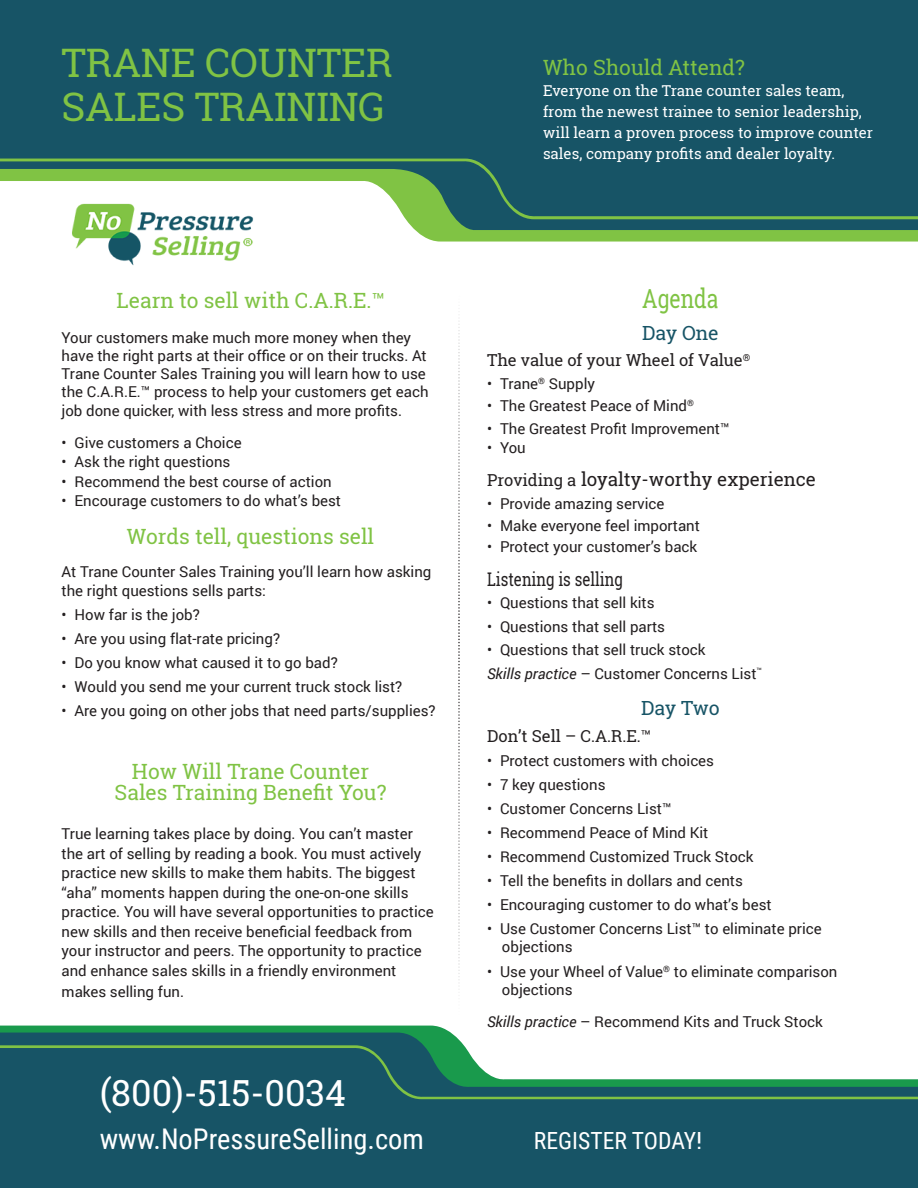
<style>
.page{position:relative;width:918px;height:1188px;background:#fff}
.page>*{position:absolute;margin:0;border:0;box-sizing:border-box;transform-origin:0 0}
.t1{font:39.3px "Roboto Slab";letter-spacing:-.005em;color:#80c344}
.t2{font:36px "Roboto Slab";color:#fff}
.t3{font:28.5px "Roboto Condensed";color:#fff}
.t4{font:26.25px "Roboto Slab";color:#80c344;scale:.8 1}
.t5{font:23.7px "Roboto Condensed";color:#fff}
.t6{font:21px/21px "Roboto Slab";color:#80c344;text-align:center}
.t7{font:19.5px "Roboto Slab";letter-spacing:-.005em;color:#175466}
.t8{font:18.75px "Roboto Slab";color:#231f20}
.t9{font:18.75px "Roboto Slab";color:#231f20;scale:.8 1}
.t10{font:16.5px "Roboto Slab";color:#231f20}
.t11{font:15px/19.5px "Roboto";color:#231f20}
.t12{font:15px/21px "Roboto Slab";color:#fff}
.s1{font-size:16.5px}
.s2{font-style:italic}
.s3{font-family:"Roboto Slab"}
</style>
<div class="page">
<div style="left:0;top:0;width:918px;height:159px;background:#175466"></div>
<svg style="left:405px;top:219px;width:513px;height:23px;background:#59975a"></svg>
<svg style="left:0;top:159px;width:918px;height:60px;fill:#175466"></svg>
<svg style="left:458px;top:324px;width:2px;height:656px"></svg>
<svg style="left:0;top:1026px;width:451px;height:7px;background:#1b974f"></svg>
<svg style="left:0;top:1033px;width:918px;height:155px;background:#245e6e"></svg>
<svg style="left:0;top:1045px;width:918px;height:54px;fill:#175466"></svg>
<img style="left:54px;top:185px;width:213px;height:80px">
<p class="t1" style="left:62px;top:36px;width:333px">TRANE COUNTER</p>
<p class="t1" style="left:62px;top:80px;width:325px">SALES TRAINING</p>
<p class="t6" style="left:117px;top:290px;width:269px">Learn to sell with C.A.R.E.™</p>
<p class="t11" style="left:62px;top:328px;width:368px;line-height:18px">Your customers make much more money when they have the right parts at their office or on their trucks. At Trane Counter Sales Training you will learn how to use the C.A.R.E.™ process to help your customers get each</p>
<p class="t11" style="left:62px;top:401px;width:342px">job done quicker, with less stress and more profits.</p>
<p class="t11" style="left:62px;top:432px;width:182px">• Give customers a Choice</p>
<p class="t11" style="left:62px;top:452px;width:170px">• Ask the right questions</p>
<p class="t11" style="left:62px;top:471px;width:272px">• Recommend the best course of action</p>
<p class="t11" style="left:62px;top:491px;width:281px">• Encourage customers to do what’s best</p>
<p class="t6" style="left:127px;top:525px;width:249px">Words tell, questions sell</p>
<p class="t11" style="left:62px;top:561px;width:371px">At Trane Counter Sales Training you’ll learn how asking the right questions sells parts:</p>
<p class="t11" style="left:62px;top:605px;width:140px">• How far is the job?</p>
<p class="t11" style="left:62px;top:629px;width:220px">• Are you using flat-rate pricing?</p>
<p class="t11" style="left:62px;top:653px;width:278px">• Do you know what caused it to go bad?</p>
<p class="t11" style="left:62px;top:677px;width:342px">• Would you send me your current truck stock list?</p>
<p class="t11" style="left:62px;top:701px;width:376px">• Are you going on other jobs that need parts/supplies?</p>
<p class="t6" style="left:115px;top:761px;width:273px">How Will Trane Counter<br>Sales Training Benefit You?</p>
<p class="t11" style="left:62px;top:824px;width:374px">True learning takes place by doing. You can’t master the art of selling by reading a book. You must actively practice new skills to make them habits. The biggest “aha” moments happen during the one-on-one skills practice. You will have several opportunities to practice new skills and then receive beneficial feedback from your instructor and peers. The opportunity to practice and enhance sales skills in a friendly environment</p>
<p class="t11" style="left:62px;top:981px;width:124px">makes selling fun.</p>
<p class="t2" style="left:100px;top:1069px;width:248px">(800)-515-0034</p>
<p class="t3" style="left:100px;top:1119px;width:326px">www.NoPressureSelling.com</p>
<p class="t6" style="left:543px;top:56px;width:203px">Who Should Attend?</p>
<p class="t12" style="left:543px;top:79px;width:332px">Everyone on the Trane counter sales team, from the newest trainee to senior leadership, will learn a proven process to improve counter sales, company profits and dealer loyalty.</p>
<p class="t4" style="left:642px;top:280px;width:97px">Agenda</p>
<p class="t7" style="left:642px;top:320px;width:78px">Day One</p>
<p class="t10" style="left:487px;top:349px;width:265px">The value of your Wheel of Value<sup>®</sup></p>
<p class="t11" style="left:487px;top:373px;width:109px">• Trane<sup>®</sup> Supply</p>
<p class="t11" style="left:487px;top:396px;width:208px">• The Greatest Peace of Mind<sup>®</sup></p>
<p class="t11" style="left:487px;top:418px;width:244px">• The Greatest Profit Improvement™</p>
<p class="t11" style="left:487px;top:437px;width:40px">• You</p>
<p class="t8" style="left:487px;top:467px;width:331px"><span class="s1">Providing a</span> loyalty-worthy experience</p>
<p class="t11" style="left:487px;top:493px;width:179px">• Provide amazing service</p>
<p class="t11" style="left:487px;top:516px;width:214px">• Make everyone feel important</p>
<p class="t11" style="left:487px;top:536px;width:212px">• Protect your customer’s back</p>
<p class="t9" style="left:487px;top:566px;width:171px">Listening is selling</p>
<p class="t11" style="left:487px;top:592px;width:169px">• Questions that sell kits</p>
<p class="t11" style="left:487px;top:616px;width:180px">• Questions that sell parts</p>
<p class="t11" style="left:487px;top:640px;width:220px">• Questions that sell truck stock</p>
<p class="t11" style="left:487px;top:663px;width:276px"><span class="s2">Skills practice</span> – Customer Concerns List<sup>™</sup></p>
<p class="t7" style="left:641px;top:695px;width:80px">Day Two</p>
<p class="t10" style="left:487px;top:724px;width:165px">Don’t Sell – C.A.R.E.™</p>
<p class="t11" style="left:487px;top:750px;width:229px">• Protect customers with choices</p>
<p class="t11" style="left:487px;top:774px;width:120px">• 7 key questions</p>
<p class="t11" style="left:487px;top:798px;width:186px">• Customer Concerns List™</p>
<p class="t11" style="left:487px;top:822px;width:223px">• Recommend Peace of Mind Kit</p>
<p class="t11" style="left:487px;top:846px;width:268px">• Recommend Customized Truck Stock</p>
<p class="t11" style="left:487px;top:870px;width:257px">• Tell the benefits in dollars and cents</p>
<p class="t11" style="left:487px;top:894px;width:286px">• Encouraging customer to do what’s best</p>
<p class="t11" style="left:502px;top:919px;width:321px;line-height:18px;text-indent:-15px">• Use Customer Concerns List™ to eliminate price objections</p>
<p class="t11" style="left:502px;top:962px;width:337px;line-height:18px;text-indent:-15px">• Use your Wheel of Value<sup>®</sup> to eliminate comparison objections</p>
<p class="t11" style="left:487px;top:1011px;width:337px"><span class="s2">Skills practice</span> – Recommend Kits and Truck Stock</p>
<p class="t5" style="left:534px;top:1124px;width:169px">REGISTER TODAY<span class="s3">!</span></p>
</div>
